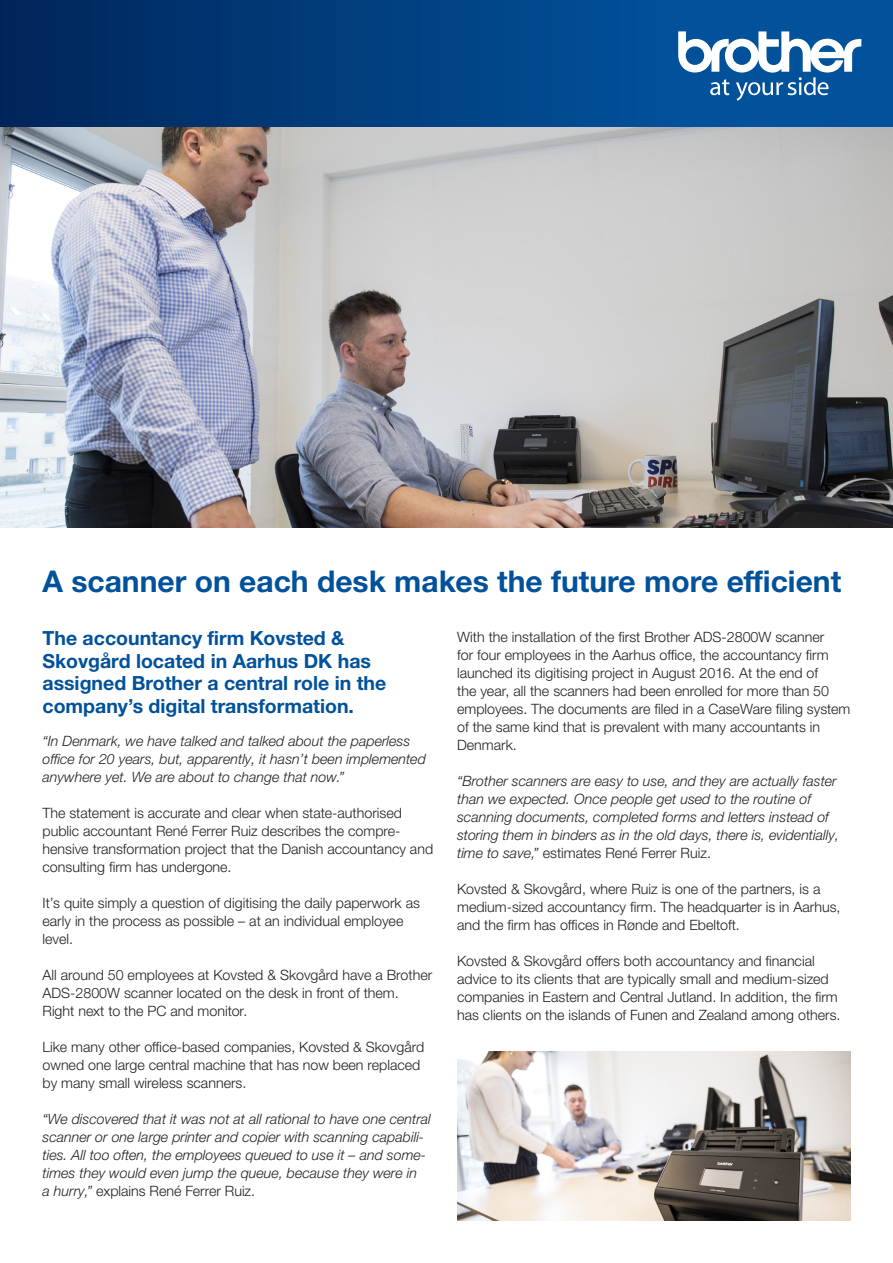
<style>
.page{position:relative;width:893px;height:1263px;background:#fff}
.page>*{position:absolute;margin:0;border:0;box-sizing:border-box;transform-origin:0 0}
.t1{font:700 30px "Helvetica Neue LTW1 G";color:#01519b}
.t2{font:700 19.5px/22.5px "Helvetica Neue LTW1 G";color:#01519b}
.t3{font:300 14.25px/18px "Helvetica Neue LTW1 G";color:#231f20}
.t4{font:italic 300 14.25px/18px "Helvetica Neue LTW1 G";color:#231f20}
.s1{font-style:normal}
</style>
<div class="page">
<div style="left:0;top:0;width:685px;height:128px;background:linear-gradient(to right,#00265a,#01529c)"></div>
<div style="left:685px;top:0;width:208px;height:128px;background:#01519b"></div>
<svg style="left:678px;top:31px;width:183px;height:70px"></svg>
<img style="left:457px;top:1052px;width:393px;height:168px">
<img style="left:0;top:127px;width:893px;height:400px">
<p class="t1" style="left:43px;top:563px;width:800px">A scanner on each desk makes the future more efficient</p>
<p class="t2" style="left:43px;top:627px;width:345px">The accountancy firm Kovsted &amp; Skovgård located in Aarhus DK has assigned Brother a central role in the company’s digital transformation.</p>
<p class="t3" style="left:457px;top:627px;width:395px">With the installation of the first Brother ADS-2800W scanner<br>for four employees in the Aarhus office, the accountancy firm launched its digitising project in August 2016. At the end of<br>the year, all the scanners had been enrolled for more than 50 employees. The documents are filed in a CaseWare filing system of the same kind that is prevalent with many accountants in Denmark.</p>
<p class="t4" style="left:457px;top:771px;width:383px">“Brother scanners are easy to use, and they are actually faster than we expected. Once people get used to the routine of scanning documents, completed forms and letters instead of storing them in binders as in the old days, there is, evidentially, time to save,” <span class="s1">estimates René Ferrer Ruiz.</span></p>
<p class="t3" style="left:457px;top:879px;width:385px">Kovsted &amp; Skovgård, where Ruiz is one of the partners, is a medium-sized accountancy firm. The headquarter is in Aarhus, and the firm has offices in Rønde and Ebeltoft.</p>
<p class="t3" style="left:457px;top:951px;width:385px">Kovsted &amp; Skovgård offers both accountancy and financial advice to its clients that are typically small and medium-sized companies in Eastern and Central Jutland. In addition, the firm has clients on the islands of Funen and Zealand among others.</p>
<p class="t4" style="left:43px;top:732px;width:385px">“In Denmark, we have talked and talked about the paperless office for 20 years, but, apparently, it hasn’t been implemented anywhere yet. We are about to change that now.”</p>
<p class="t3" style="left:43px;top:804px;width:392px">The statement is accurate and clear when state-authorised public accountant René Ferrer Ruiz describes the compre&shy;hensive transformation project that the Danish accountancy and consulting firm has undergone.</p>
<p class="t3" style="left:43px;top:894px;width:379px">It’s quite simply a question of digitising the daily paperwork as early in the process as possible – at an individual employee level.</p>
<p class="t3" style="left:43px;top:966px;width:391px">All around 50 employees at Kovsted &amp; Skovgård have a Brother<br>ADS-2800W scanner located on the desk in front of them.<br>Right next to the PC and monitor.</p>
<p class="t3" style="left:43px;top:1038px;width:383px">Like many other office-based companies, Kovsted &amp; Skovgård owned one large central machine that has now been replaced by many small wireless scanners.</p>
<p class="t4" style="left:43px;top:1110px;width:390px">“We discovered that it was not at all rational to have one central scanner or one large printer and copier with scanning capabili&shy;ties. All too often, the employees queued to use it – and some&shy;times they would even jump the queue, because they were in<br>a hurry,” <span class="s1">explains René Ferrer Ruiz.</span></p>
</div>
